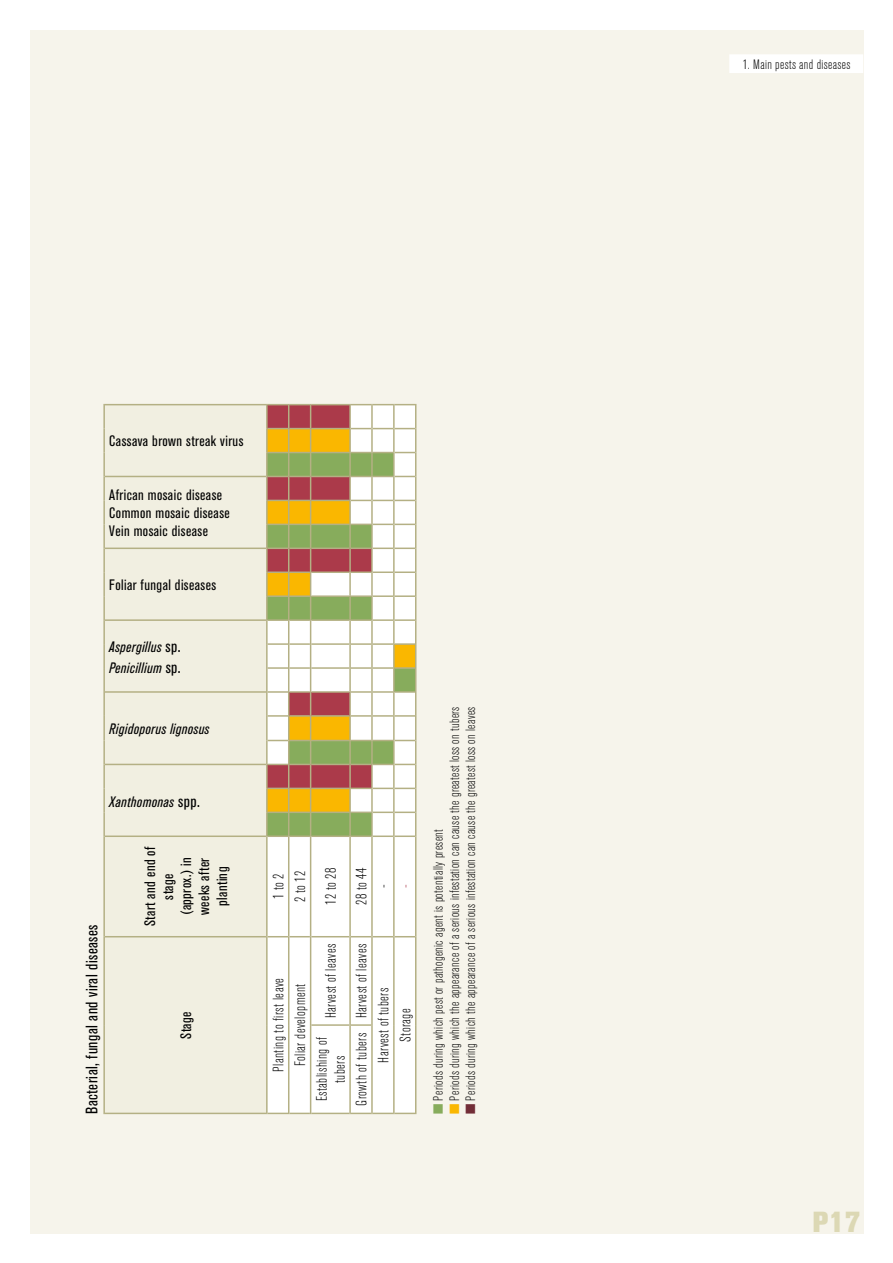
<style>
.page{position:relative;width:893px;height:1263px;background:#fff}
.page>*{position:absolute;margin:0;border:0;box-sizing:border-box;transform-origin:0 0}
.t1{font:800 28.8px "Akzidenz Grotesk BQ";color:#dcd8b4}
.t2{font:condensed 16.5px "Akzidenz Grotesk BQ";letter-spacing:.03em;color:#000}
.t3{font:condensed 15px/18px "Akzidenz Grotesk BQ";letter-spacing:.03em;color:#000;text-align:center}
.t4{font:300 condensed 15px/18px "Akzidenz Grotesk BQ";letter-spacing:.03em;color:#000;text-align:center}
.t5{font:italic condensed 15px/21px "Akzidenz Grotesk BQ";letter-spacing:.03em;color:#000}
.t6{font:300 condensed 15px "Akzidenz Grotesk BQ";color:#ab3a4a}
.t7{font:300 condensed 13.5px "Akzidenz Grotesk BQ";letter-spacing:.03em;color:#000}
.s1{font-style:normal;font-size:16.5px}
.s2{color:#fab700}
.s3{color:#722d37}
.s4{color:#87ac5c}
</style>
<div class="page">
<div style="left:30px;top:30px;width:833px;height:1203px;background:#f6f4eb"></div>
<div style="left:729px;top:54px;width:134px;height:19px;background:#fff"></div>
<div style="left:105px;top:405px;width:161px;height:708px;background:#f1efe1"></div>
<div style="left:268px;top:837px;width:147px;height:276px;background:#fff"></div>
<hr style="left:103px;top:836px;width:2px;height:101px;background:#b4b084">
<hr style="left:266px;top:836px;width:2px;height:101px;background:#b4b084">
<hr style="left:268px;top:835px;width:20px;height:2px;background:#b4b084">
<hr style="left:288px;top:836px;width:1px;height:101px;background:#b4b084">
<hr style="left:289px;top:835px;width:21px;height:2px;background:#b4b084">
<hr style="left:310px;top:836px;width:1px;height:101px;background:#b4b084">
<hr style="left:311px;top:835px;width:38px;height:2px;background:#b4b084">
<hr style="left:349px;top:836px;width:2px;height:101px;background:#b4b084">
<hr style="left:351px;top:835px;width:20px;height:2px;background:#b4b084">
<hr style="left:371px;top:836px;width:2px;height:101px;background:#b4b084">
<hr style="left:373px;top:835px;width:20px;height:2px;background:#b4b084">
<hr style="left:393px;top:836px;width:2px;height:101px;background:#b4b084">
<hr style="left:395px;top:835px;width:20px;height:2px;background:#b4b084">
<hr style="left:415px;top:836px;width:1px;height:101px;background:#b4b084">
<hr style="left:103px;top:524px;width:2px;height:24px;background:#b4b084">
<hr style="left:103px;top:500px;width:2px;height:24px;background:#b4b084">
<hr style="left:103px;top:476px;width:2px;height:24px;background:#b4b084">
<hr style="left:103px;top:452px;width:2px;height:24px;background:#b4b084">
<hr style="left:105px;top:476px;width:161px;height:1px;background:#b4b084">
<hr style="left:103px;top:429px;width:2px;height:23px;background:#b4b084">
<hr style="left:103px;top:404px;width:2px;height:25px;background:#b4b084">
<hr style="left:266px;top:429px;width:2px;height:23px;background:#b4b084">
<hr style="left:105px;top:404px;width:161px;height:1px;background:#b4b084">
<hr style="left:266px;top:524px;width:2px;height:24px;background:#b4b084">
<hr style="left:266px;top:452px;width:2px;height:24px;background:#b4b084">
<hr style="left:105px;top:835px;width:161px;height:2px;background:#b4b084">
<hr style="left:103px;top:812px;width:2px;height:24px;background:#b4b084">
<hr style="left:103px;top:788px;width:2px;height:24px;background:#b4b084">
<hr style="left:103px;top:764px;width:2px;height:24px;background:#b4b084">
<hr style="left:266px;top:812px;width:2px;height:24px;background:#b4b084">
<hr style="left:266px;top:788px;width:2px;height:24px;background:#b4b084">
<hr style="left:266px;top:764px;width:2px;height:24px;background:#b4b084">
<hr style="left:105px;top:764px;width:161px;height:1px;background:#b4b084">
<hr style="left:103px;top:740px;width:2px;height:24px;background:#b4b084">
<hr style="left:103px;top:716px;width:2px;height:24px;background:#b4b084">
<hr style="left:103px;top:692px;width:2px;height:24px;background:#b4b084">
<hr style="left:266px;top:740px;width:2px;height:24px;background:#b4b084">
<hr style="left:266px;top:716px;width:2px;height:24px;background:#b4b084">
<hr style="left:266px;top:692px;width:2px;height:24px;background:#b4b084">
<hr style="left:105px;top:691px;width:161px;height:2px;background:#b4b084">
<hr style="left:103px;top:668px;width:2px;height:24px;background:#b4b084">
<hr style="left:103px;top:644px;width:2px;height:24px;background:#b4b084">
<hr style="left:103px;top:620px;width:2px;height:24px;background:#b4b084">
<hr style="left:266px;top:668px;width:2px;height:24px;background:#b4b084">
<hr style="left:266px;top:644px;width:2px;height:24px;background:#b4b084">
<hr style="left:266px;top:620px;width:2px;height:24px;background:#b4b084">
<hr style="left:103px;top:596px;width:2px;height:24px;background:#b4b084">
<hr style="left:105px;top:619px;width:161px;height:2px;background:#b4b084">
<hr style="left:103px;top:572px;width:2px;height:24px;background:#b4b084">
<hr style="left:103px;top:548px;width:2px;height:24px;background:#b4b084">
<hr style="left:105px;top:547px;width:161px;height:2px;background:#b4b084">
<hr style="left:266px;top:596px;width:2px;height:24px;background:#b4b084">
<hr style="left:266px;top:572px;width:2px;height:24px;background:#b4b084">
<hr style="left:266px;top:404px;width:2px;height:25px;background:#b4b084">
<hr style="left:266px;top:500px;width:2px;height:24px;background:#b4b084">
<hr style="left:266px;top:548px;width:2px;height:24px;background:#b4b084">
<hr style="left:266px;top:476px;width:2px;height:24px;background:#b4b084">
<svg style="left:267px;top:404px;width:149px;height:432px;background:#d2c097"></svg>
<hr style="left:311px;top:500px;width:38px;height:1px;background:#b4b084">
<hr style="left:311px;top:476px;width:38px;height:1px;background:#b4b084">
<hr style="left:349px;top:476px;width:2px;height:24px;background:#b4b084">
<hr style="left:103px;top:1025px;width:2px;height:89px;background:#b4b084">
<hr style="left:105px;top:1113px;width:161px;height:1px;background:#b4b084">
<hr style="left:103px;top:937px;width:2px;height:88px;background:#b4b084">
<hr style="left:105px;top:936px;width:161px;height:1px;background:#b4b084">
<hr style="left:266px;top:1025px;width:2px;height:89px;background:#b4b084">
<hr style="left:266px;top:937px;width:2px;height:88px;background:#b4b084">
<hr style="left:288px;top:1025px;width:1px;height:89px;background:#b4b084">
<svg style="left:268px;top:1113px;width:42px;height:1px"></svg>
<hr style="left:288px;top:937px;width:1px;height:88px;background:#b4b084">
<svg style="left:268px;top:936px;width:42px;height:1px"></svg>
<hr style="left:310px;top:1025px;width:1px;height:89px;background:#b4b084">
<hr style="left:311px;top:1113px;width:38px;height:1px;background:#b4b084">
<hr style="left:310px;top:937px;width:1px;height:88px;background:#b4b084">
<hr style="left:311px;top:1024px;width:38px;height:2px;background:#b4b084">
<hr style="left:311px;top:936px;width:38px;height:1px;background:#b4b084">
<hr style="left:349px;top:1025px;width:2px;height:89px;background:#b4b084">
<hr style="left:349px;top:937px;width:2px;height:88px;background:#b4b084">
<hr style="left:351px;top:1024px;width:20px;height:2px;background:#b4b084">
<hr style="left:371px;top:1025px;width:2px;height:89px;background:#b4b084">
<hr style="left:371px;top:937px;width:2px;height:88px;background:#b4b084">
<hr style="left:393px;top:1025px;width:2px;height:89px;background:#b4b084">
<svg style="left:351px;top:1113px;width:64px;height:1px"></svg>
<hr style="left:393px;top:937px;width:2px;height:88px;background:#b4b084">
<svg style="left:351px;top:936px;width:64px;height:1px"></svg>
<hr style="left:415px;top:1025px;width:1px;height:89px;background:#b4b084">
<hr style="left:415px;top:937px;width:1px;height:88px;background:#b4b084">
<p class="t3" style="left:109px;top:432px;width:136px">Cassava brown streak virus</p>
<p class="t3" style="left:109px;top:486px;width:122px;text-align:left">African mosaic disease<br>Common mosaic disease<br>Vein mosaic disease</p>
<p class="t3" style="left:109px;top:576px;width:108px">Foliar fungal diseases</p>
<p class="t5" style="left:109px;top:636px;width:73px">Aspergillus <span class="s1">sp.<br></span>Penicillium <span class="s1">sp.</span></p>
<p class="t5" style="left:109px;top:718px;width:102px">Rigidoporus lignosus</p>
<p class="t5" style="left:109px;top:791px;width:92px">Xanthomonas <span class="s1">spp.</span></p>
<p class="t2" style="left:82px;top:1114px;width:191px;rotate:-90deg">Bacterial, fungal and viral diseases</p>
<p class="t3" style="left:141px;top:926px;width:81px;rotate:-90deg">Start and end of stage<br>(approx.) in weeks after planting</p>
<p class="t3" style="left:177px;top:1039px;width:29px;rotate:-90deg">Stage</p>
<p class="t4" style="left:270px;top:899px;width:27px;rotate:-90deg">1 to 2</p>
<p class="t4" style="left:292px;top:902px;width:33px;rotate:-90deg">2 to 12</p>
<p class="t4" style="left:322px;top:905px;width:39px;rotate:-90deg">12 to 28</p>
<p class="t4" style="left:353px;top:905px;width:39px;rotate:-90deg">28 to 44</p>
<p class="t4" style="left:375px;top:888px;width:5px;rotate:-90deg">-</p>
<p class="t6" style="left:397px;top:888px;width:5px;rotate:-90deg">-</p>
<p class="t4" style="left:270px;top:1072px;width:95px;rotate:-90deg">Planting to first leave</p>
<p class="t4" style="left:292px;top:1066px;width:84px;rotate:-90deg">Foliar development</p>
<p class="t4" style="left:322px;top:1018px;width:76px;rotate:-90deg">Harvest of leaves</p>
<p class="t4" style="left:313px;top:1101px;width:66px;rotate:-90deg">Establishing of tubers</p>
<p class="t4" style="left:353px;top:1106px;width:164px;rotate:-90deg">Growth of tubers Harvest of leaves</p>
<p class="t4" style="left:375px;top:1062px;width:76px;rotate:-90deg">Harvest of tubers</p>
<p class="t4" style="left:397px;top:1042px;width:35px;rotate:-90deg">Storage</p>
<p class="t7" style="left:447px;top:1114px;width:409px;rotate:-90deg"><span class="s2">■</span> Periods during which the appearance of a serious infestation can cause the greatest loss on tubers</p>
<p class="t7" style="left:463px;top:1114px;width:409px;rotate:-90deg"><span class="s3">■</span> Periods during which the appearance of a serious infestation can cause the greatest loss on leaves</p>
<p class="t7" style="left:431px;top:1114px;width:286px;rotate:-90deg"><span class="s4">■</span> Periods during which pest or pathogenic agent is potentially present</p>
<p class="t7" style="left:743px;top:57px;width:109px">1. Main pests and diseases</p>
<h1 class="t1" style="left:813px;top:1205px;width:49px">P17</h1>
</div>
